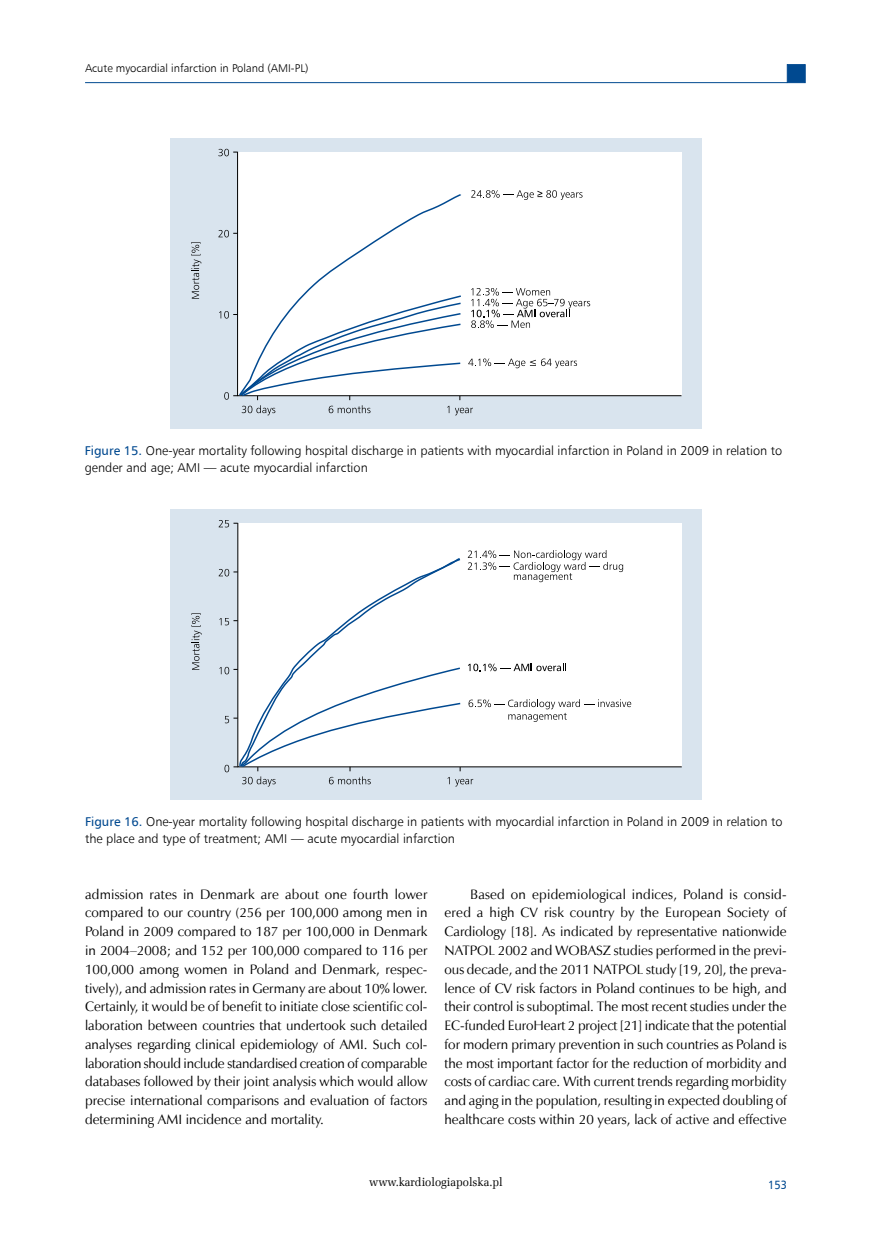
<style>
.page{position:relative;width:872px;height:1234px;background:#fff}
.page>*{position:absolute;margin:0;border:0;box-sizing:border-box;transform-origin:0 0}
.t1{font:13.65px/18.8px "Zapf Humnst EU";color:#000;text-align:justify}
.t2{font:12.75px/16.5px "Humnst 777 Lt EU";color:#000}
.t3{font:12px "Zapf Ellipt EU";color:#000;scale:.95 1}
.t4{font:12px "Humnst 777 EU";color:#004990;scale:.9 1}
.t5{font:11.25px "Humnst 777 Lt EU";color:#000}
.s1{font-family:"Humnst 777 EU";color:#004990}
</style>
<div class="page">
<hr style="left:85px;top:82px;width:702px;height:1px;background:#004990">
<div style="left:787px;top:64px;width:18px;height:19px;background:#004990;border:1px solid #004990"></div>
<div style="left:170px;top:138px;width:531px;height:290px;background:#d9e4ee"></div>
<div style="left:237px;top:151px;width:445px;height:245px;background:#fff"></div>
<svg style="left:191px;top:242px;width:10px;height:56px"></svg>
<svg style="left:218px;top:149px;width:19px;height:7px"></svg>
<svg style="left:218px;top:230px;width:19px;height:7px"></svg>
<div style="left:237px;top:193px;width:225px;height:95px;background:#fff"></div>
<svg style="left:471px;top:190px;width:111px;height:10px"></svg>
<svg style="left:219px;top:288px;width:371px;height:127px"></svg>
<div style="left:170px;top:509px;width:532px;height:290px;background:#d9e4ee"></div>
<div style="left:237px;top:523px;width:445px;height:244px;background:#fff"></div>
<svg style="left:191px;top:613px;width:11px;height:56px"></svg>
<svg style="left:219px;top:520px;width:19px;height:7px"></svg>
<svg style="left:219px;top:568px;width:19px;height:8px"></svg>
<svg style="left:219px;top:618px;width:19px;height:7px"></svg>
<div style="left:239px;top:557px;width:223px;height:106px;background:#fff"></div>
<svg style="left:468px;top:550px;width:155px;height:32px;background:#e3e3e3"></svg>
<svg style="left:219px;top:663px;width:412px;height:123px"></svg>
<p class="t5" style="left:85px;top:61px;width:225px">Acute myocardial infarction in Poland (AMI-PL)</p>
<p class="t2" style="left:85px;top:442px;width:699px"><span class="s1">Figure 15.</span> One-year mortality following hospital discharge in patients with myocardial infarction in Poland in 2009 in relation to gender and age; AMI — acute myocardial infarction</p>
<p class="t2" style="left:85px;top:813px;width:699px"><span class="s1">Figure 16.</span> One-year mortality following hospital discharge in patients with myocardial infarction in Poland in 2009 in relation to the place and type of treatment; AMI — acute myocardial infarction</p>
<p class="t1" style="left:85px;top:884px;width:344px">admission rates in Denmark are about one fourth lower compared to our country (256 per 100,000 among men in Poland in 2009 compared to 187 per 100,000 in Denmark in 2004–2008; and 152 per 100,000 compared to 116 per 100,000 among women in Poland and Denmark, respec&shy;tively), and admission rates in Germany are about 10% lower.<br>Certainly, it would be of benefit to initiate close scientific col&shy;laboration between countries that undertook such detailed analyses regarding clinical epidemiology of AMI. Such col&shy;laboration should include standardised creation of comparable databases followed by their joint analysis which would allow precise international comparisons and evaluation of factors determining AMI incidence and mortality.</p>
<p class="t1" style="left:444px;top:884px;width:344px;text-indent:26px">Based on epidemiological indices, Poland is consid&shy;ered a high CV risk country by the European Society of Cardiology [18]. As indicated by representative nationwide NATPOL 2002 and WOBASZ studies performed in the previ&shy;ous decade, and the 2011 NATPOL study [19, 20], the preva&shy;lence of CV risk factors in Poland continues to be high, and their control is suboptimal. The most recent studies under the EC-funded EuroHeart 2 project [21] indicate that the potential for modern primary prevention in such countries as Poland is the most important factor for the reduction of morbidity and costs of cardiac care. With current trends regarding morbidity and aging in the population, resulting in expected doubling of healthcare costs within 20 years, lack of active and effective</p>
<p class="t3" style="left:369px;top:1173px;width:142px">www.kardiologiapolska.pl</p>
<p class="t4" style="left:768px;top:1176px;width:22px">153</p>
</div>
